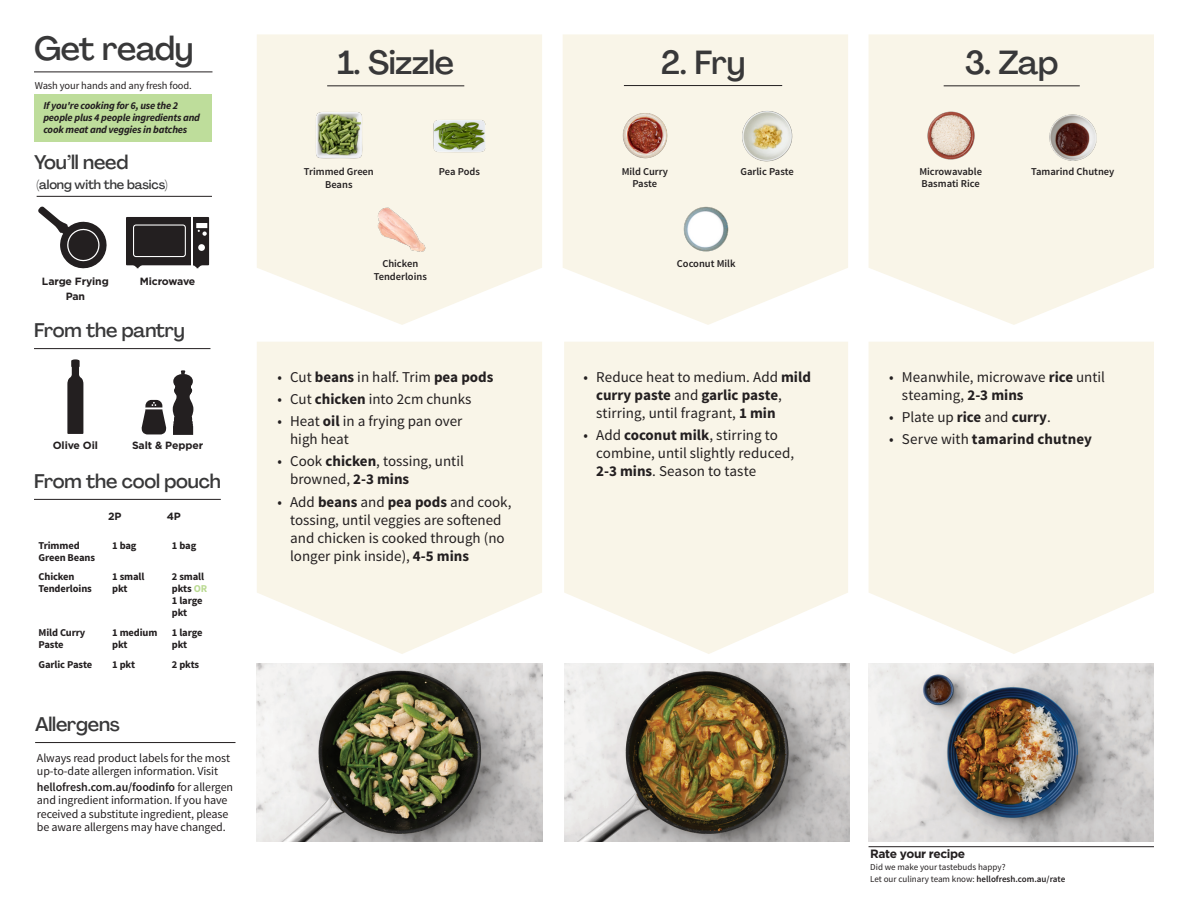
<style>
.page{position:relative;width:1188px;height:918px;background:#fff}
.page>*{position:absolute;margin:0;border:0;box-sizing:border-box;transform-origin:0 0}
.Header_Back{font:500 33px "Agrandir";letter-spacing:-.01em;color:#383839}
.Header_Back-2{font:500 19.5px "Agrandir";letter-spacing:-.01em;color:#383839}
.t1{font:15px/18px "Source Sans Pro";color:#231f20}
.t2{font:700 15px "Source Sans Pro";letter-spacing:.005em;color:#231f20}
.Header_Back-3{font:500 12.75px "Agrandir";letter-spacing:-.01em;color:#383839}
._00_Basic{font:12px/13.5px "Source Sans Pro";letter-spacing:-.01em;color:#231f20}
._24_Before_start_Tit{font:700 12px "Gotham";letter-spacing:-.03em;color:#231f20}
.Header_Back-4{font:700 10.5px/12px "Source Sans Pro";letter-spacing:-.01em;color:#231f20}
.t3{font:600 10.5px/12.6px "Source Sans Pro";color:#231f20;text-align:center}
._06_Before_Start{font:italic 700 10.5px/12px "Source Sans Pro";letter-spacing:-.02em;color:#231f20}
.Header_Back-5{font:700 10.5px/14.4px "Gotham";letter-spacing:-.01em;color:#231f20;text-align:center}
._06_Before_Start-2{font:10.5px "Source Sans Pro";letter-spacing:-.01em;color:#231f20}
._23_Small_text_Socia{font:9px/12px "Source Sans Pro";color:#231f20}
.s1{color:#bada92}
.s2{font-weight:600}
.s3{font-weight:700}
.s4{font-weight:400}
</style>
<div class="page">
<svg style="left:869px;top:34px;width:285px;height:291px;background:#f9f5ea"></svg>
<svg style="left:257px;top:34px;width:285px;height:291px;background:#f9f5ea"></svg>
<svg style="left:563px;top:34px;width:285px;height:291px;background:#f9f6ea"></svg>
<hr style="left:35px;top:742px;width:201px;height:1px;background:#231f20">
<hr style="left:34px;top:348px;width:176px;height:1px;background:#231f20">
<svg style="left:67px;top:359px;width:16px;height:75px"></svg>
<hr style="left:37px;top:196px;width:175px;height:1px;background:#231f20">
<svg style="left:38px;top:207px;width:69px;height:62px"></svg>
<svg style="left:257px;top:342px;width:285px;height:312px;background:#f9f5ea"></svg>
<svg style="left:564px;top:342px;width:284px;height:312px;background:#f9f5ea"></svg>
<svg style="left:869px;top:342px;width:285px;height:312px;background:#f9f5ea"></svg>
<hr style="left:34px;top:499px;width:187px;height:1px;background:#231f20">
<svg style="left:126px;top:217px;width:83px;height:51px;background:#3e3b3c"></svg>
<hr style="left:191px;top:216px;width:1px;height:51px;background:#fff">
<svg style="left:141px;top:370px;width:53px;height:65px"></svg>
<hr style="left:869px;top:846px;width:285px;height:1px;background:#231f20">
<hr style="left:34px;top:72px;width:178px;height:1px;background:#231f20">
<div style="left:35px;top:95px;width:177px;height:47px;background:#bedd9b"></div>
<img style="left:257px;top:663px;width:285px;height:178px">
<img style="left:564px;top:663px;width:286px;height:178px">
<img style="left:869px;top:663px;width:285px;height:178px">
<hr style="left:624px;top:85px;width:158px;height:1px;background:#231f20">
<hr style="left:944px;top:85px;width:136px;height:1px;background:#231f20">
<hr style="left:327px;top:85px;width:137px;height:1px;background:#231f20">
<img style="left:371px;top:201px;width:58px;height:56px">
<img style="left:433px;top:109px;width:52px;height:52px">
<img style="left:314px;top:110px;width:50px;height:51px">
<img style="left:616px;top:106px;width:58px;height:59px">
<img style="left:742px;top:110px;width:51px;height:51px">
<img style="left:677px;top:201px;width:58px;height:56px">
<img style="left:1050px;top:114px;width:46px;height:47px">
<img style="left:926px;top:111px;width:49px;height:49px">
<p class="Header_Back" style="left:34px;top:28px;width:161px">Get ready</p>
<p class="_06_Before_Start-2" style="left:35px;top:79px;width:159px">Wash your hands and any fresh food.</p>
<p class="_06_Before_Start" style="left:43px;top:100px;width:158px">If you're cooking for 6, use the 2 people plus 4 people ingredients and cook meat and veggies in batches</p>
<p class="Header_Back-2" style="left:34px;top:150px;width:96px">You’ll need</p>
<p class="Header_Back-3" style="left:37px;top:177px;width:132px">(along with the basics)</p>
<p class="Header_Back-5" style="left:42px;top:274px;width:68px">Large Frying<br>Pan</p>
<p class="Header_Back-5" style="left:140px;top:274px;width:57px">Microwave</p>
<p class="Header_Back-2" style="left:34px;top:318px;width:153px">From the pantry</p>
<p class="Header_Back-5" style="left:53px;top:438px;width:47px">Olive Oil</p>
<p class="Header_Back-5" style="left:132px;top:438px;width:73px">Salt &amp; Pepper</p>
<p class="Header_Back-2" style="left:34px;top:469px;width:188px">From the cool pouch</p>
<p class="Header_Back-5" style="left:108px;top:509px;width:15px">2P</p>
<p class="Header_Back-5" style="left:167px;top:509px;width:16px">4P</p>
<p class="Header_Back-4" style="left:38px;top:539px;width:58px">Trimmed<br>Green Beans</p>
<p class="Header_Back-4" style="left:112px;top:539px;width:26px">1 bag</p>
<p class="Header_Back-4" style="left:172px;top:539px;width:26px">1 bag</p>
<p class="Header_Back-4" style="left:38px;top:571px;width:55px">Chicken<br>Tenderloins</p>
<p class="Header_Back-4" style="left:112px;top:571px;width:34px">1 small pkt</p>
<p class="Header_Back-4" style="left:172px;top:571px;width:37px">2 small pkts <span class="s1">OR<br></span>1 large pkt</p>
<p class="Header_Back-4" style="left:38px;top:627px;width:48px">Mild Curry<br>Paste</p>
<p class="Header_Back-4" style="left:112px;top:627px;width:47px">1 medium pkt</p>
<p class="Header_Back-4" style="left:172px;top:627px;width:32px">1 large pkt</p>
<p class="Header_Back-4" style="left:38px;top:659px;width:55px">Garlic Paste</p>
<p class="Header_Back-4" style="left:112px;top:659px;width:24px">1 pkt</p>
<p class="Header_Back-4" style="left:172px;top:659px;width:29px">2 pkts</p>
<p class="Header_Back-2" style="left:35px;top:712px;width:86px">Allergens</p>
<p class="_00_Basic" style="left:37px;top:751px;width:195px">Always read product labels for the most up-to-date allergen information. Visit</p>
<p class="_00_Basic" style="left:37px;top:780px;width:198px"><span class="s2">hellofresh.com.au/foodinfo</span> for allergen and ingredient information. If you have received a substitute ingredient, please be aware allergens may have changed.</p>
<p class="Header_Back" style="left:337px;top:42px;width:118px">1. Sizzle</p>
<p class="Header_Back" style="left:661px;top:42px;width:86px">2. Fry</p>
<p class="Header_Back" style="left:965px;top:42px;width:95px">3. Zap</p>
<p class="t3" style="left:304px;top:165px;width:71px">Trimmed Green<br>Beans</p>
<p class="t3" style="left:439px;top:165px;width:43px">Pea Pods</p>
<p class="t3" style="left:622px;top:165px;width:48px">Mild Curry<br>Paste</p>
<p class="t3" style="left:740px;top:165px;width:55px">Garlic Paste</p>
<p class="t3" style="left:374px;top:257px;width:55px">Chicken<br>Tenderloins</p>
<p class="t1" style="left:277px;top:368px;width:218px">• Cut <span class="s3">beans</span> in half. Trim <span class="s3">pea pods</span></p>
<p class="t1" style="left:277px;top:390px;width:196px">• Cut <span class="s3">chicken</span> into 2cm chunks</p>
<p class="t1" style="left:290px;top:412px;width:174px;text-indent:-13px">• Heat <span class="s3">oil</span> in a frying pan over high heat</p>
<p class="t1" style="left:290px;top:453px;width:175px;text-indent:-13px">• Cook <span class="s3">chicken</span>, tossing, until browned, <span class="s3">2-3 mins</span></p>
<p class="t1" style="left:290px;top:493px;width:223px;text-indent:-13px">• Add <span class="s3">beans</span> and <span class="s3">pea pods</span> and cook, tossing, until veggies are softened and chicken is cooked through (no longer pink inside), <span class="s3">4-5 mins</span></p>
<p class="t3" style="left:677px;top:257px;width:60px">Coconut Milk</p>
<p class="t1" style="left:596px;top:368px;width:216px;text-indent:-13px">• Reduce heat to medium. Add <span class="s3">mild curry paste</span> and <span class="s3">garlic paste</span>, stirring, until fragrant, <span class="s3">1 min</span></p>
<p class="t1" style="left:596px;top:426px;width:200px;text-indent:-13px">• Add <span class="s3">coconut milk</span>, stirring to combine, until slightly reduced,<br><span class="s3">2-3 mins</span>. Season to taste</p>
<p class="t3" style="left:919px;top:165px;width:64px">Microwavable</p>
<p class="t3" style="left:1031px;top:166px;width:85px">Tamarind Chutney</p>
<p class="t3" style="left:922px;top:178px;width:60px">Basmati Rice</p>
<p class="t1" style="left:902px;top:368px;width:205px;text-indent:-13px">• Meanwhile, microwave <span class="s3">rice</span> until steaming, <span class="s3">2-3 mins</span></p>
<p class="t1" style="left:889px;top:408px;width:163px">• Plate up <span class="s3">rice</span> and <span class="s3">curry</span>.</p>
<p class="t2" style="left:889px;top:429px;width:204px"><span class="s4">• Serve with</span> tamarind chutney</p>
<p class="_24_Before_start_Tit" style="left:870px;top:846px;width:96px">Rate your recipe</p>
<p class="_23_Small_text_Socia" style="left:870px;top:862px;width:196px">Did we make your tastebuds happy?<br>Let our culinary team know: <span class="s2">hellofresh.com.au/rate</span></p>
</div>
